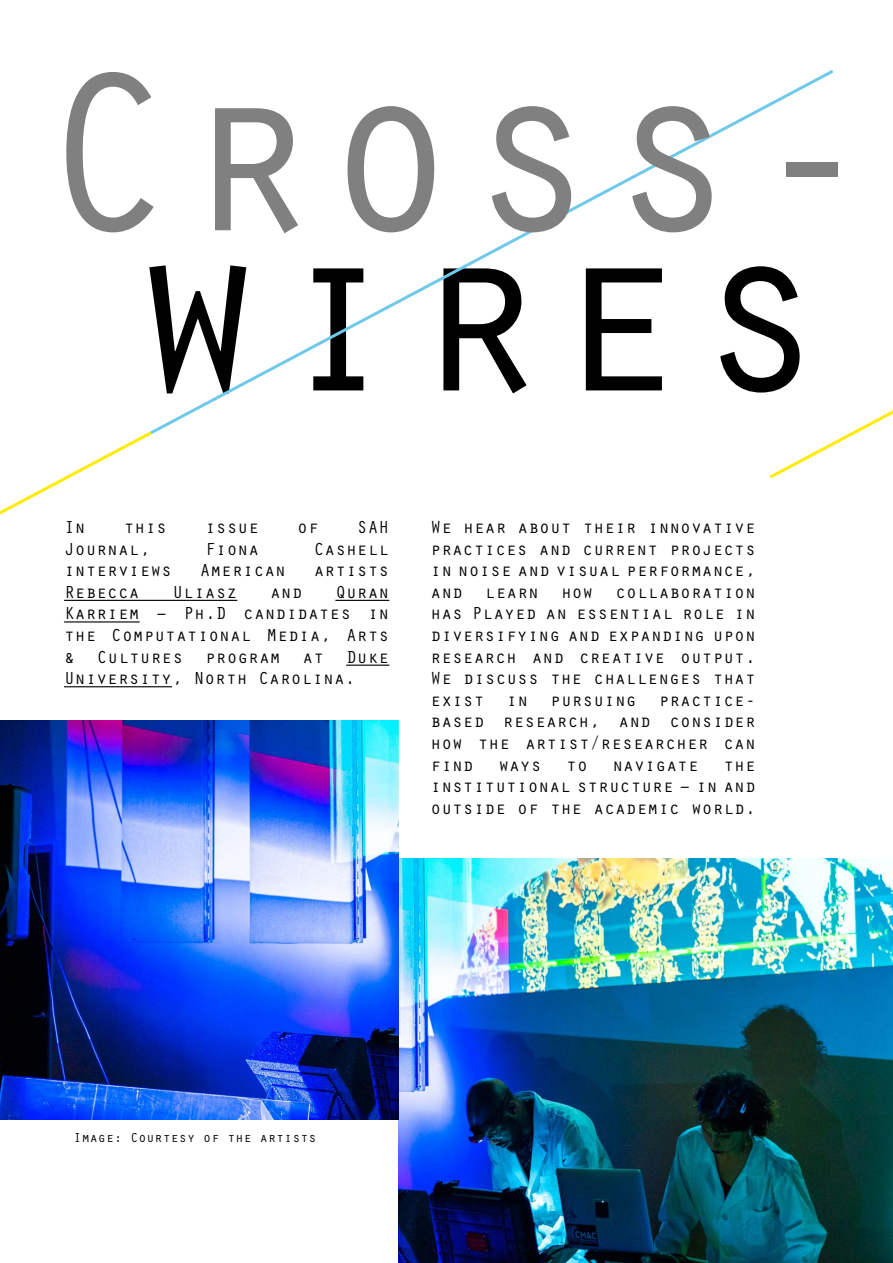
<style>
.page{position:relative;width:893px;height:1263px;background:#fff}
.page>*{position:absolute;margin:0;border:0;box-sizing:border-box;transform-origin:0 0}
.t1{font:234.15px "Orator Std";color:#818080}
.t2{font:234.15px "Orator Std";color:#000}
.t3{font:18px/21.6px "Orator Std";color:#000;text-align:justify}
.t4{font:13.5px "Orator Std";color:#000}
</style>
<div class="page">
<img style="left:399px;top:858px;width:494px;height:405px">
<img style="left:0;top:720px;width:399px;height:400px">
<hr style="left:64px;top:686px;width:108px;height:1px;background:#000">
<hr style="left:346px;top:665px;width:43px;height:1px;background:#000">
<hr style="left:64px;top:621px;width:76px;height:1px;background:#000">
<hr style="left:335px;top:600px;width:54px;height:1px;background:#000">
<hr style="left:64px;top:600px;width:173px;height:1px;background:#000">
<svg style="left:155px;top:70px;width:679px;height:363px"></svg>
<svg style="left:0;top:429px;width:155px;height:86px"></svg>
<svg style="left:766px;top:382px;width:127px;height:97px"></svg>
<h1 class="t1" style="left:40px;top:-15px;width:844px">Cross-</h1>
<h1 class="t2" style="left:128px;top:145px;width:704px">wires</h1>
<p class="t3" style="left:64px;top:515px;width:23px">In</p>
<p class="t3" style="left:124px;top:515px;width:45px">this</p>
<p class="t3" style="left:205px;top:515px;width:55px">issue</p>
<p class="t3" style="left:297px;top:515px;width:23px">of</p>
<p class="t3" style="left:357px;top:515px;width:34px">SAH</p>
<p class="t3" style="left:64px;top:537px;width:88px">Journal,</p>
<p class="t3" style="left:205px;top:537px;width:55px">Fiona</p>
<p class="t3" style="left:314px;top:537px;width:77px">Cashell</p>
<p class="t3" style="left:64px;top:558px;width:109px">interviews</p>
<p class="t3" style="left:200px;top:558px;width:88px">American</p>
<p class="t3" style="left:314px;top:558px;width:77px">artists</p>
<p class="t3" style="left:64px;top:580px;width:77px">Rebecca</p>
<p class="t3" style="left:172px;top:580px;width:66px">Uliasz</p>
<p class="t3" style="left:270px;top:580px;width:34px">and</p>
<p class="t3" style="left:64px;top:580px;width:327px;text-indent:271px">Quran Karriem – Ph.D candidates in the Computational Media, Arts &amp; Cultures program at Duke University, North Carolina.</p>
<p class="t3" style="left:431px;top:515px;width:327px">We hear about their innovative practices and current projects in noise and visual performance, and learn how collaboration has Played an essential role in diversifying and expanding upon research and creative output.<br>We discuss the challenges that exist in pursuing practice&shy;based research, and consider how the artist/researcher can find</p>
<p class="t3" style="left:498px;top:753px;width:45px">ways</p>
<p class="t3" style="left:566px;top:753px;width:23px">to</p>
<p class="t3" style="left:612px;top:753px;width:88px">navigate</p>
<p class="t3" style="left:431px;top:753px;width:327px;text-indent:293px">the institutional structure – in and outside of the academic world.</p>
<p class="t4" style="left:74px;top:1128px;width:245px">Image: Courtesy of the artists</p>
</div>
